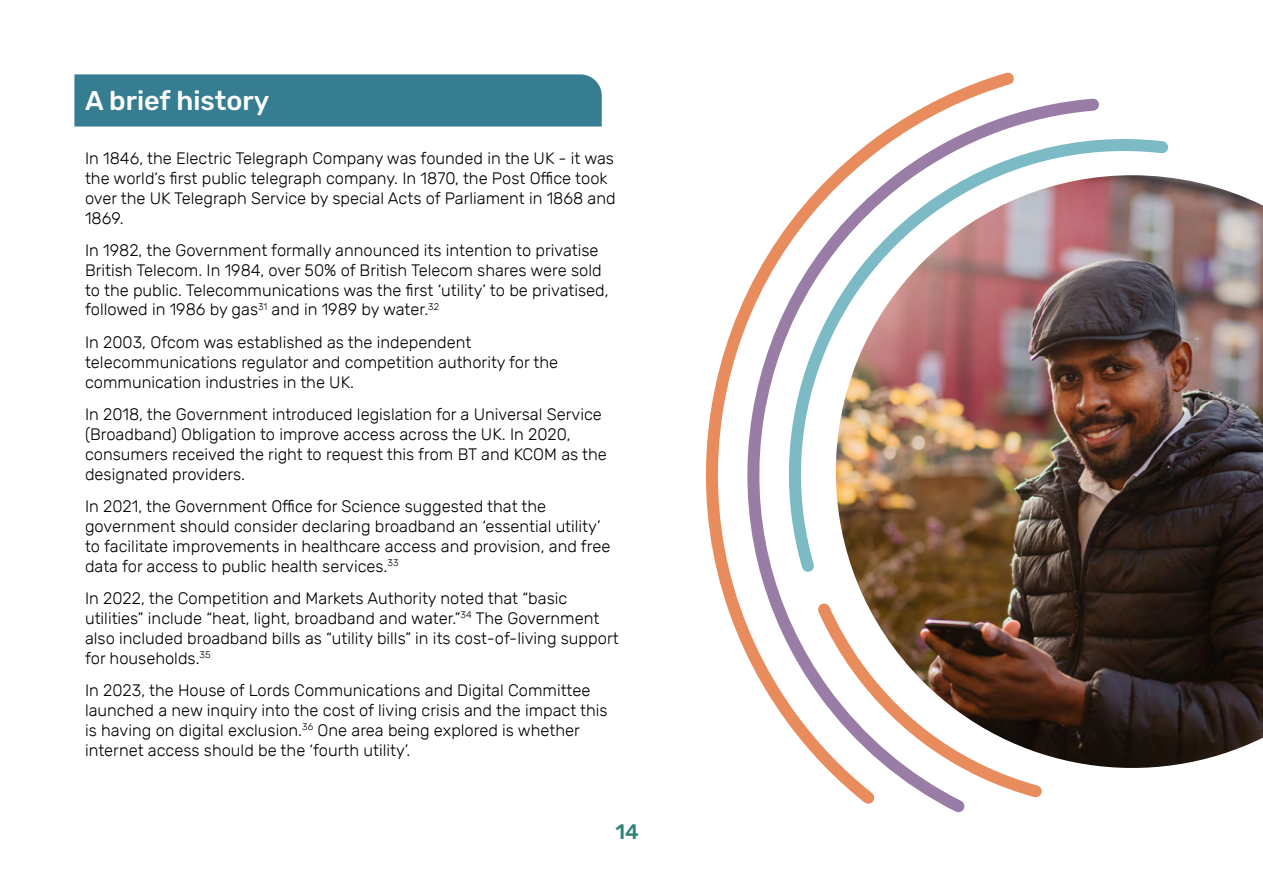
<style>
.page{position:relative;width:1263px;height:893px;background:#fff}
.page>*{position:absolute;margin:0;border:0;box-sizing:border-box;transform-origin:0 0}
.Subheader{font:500 27px "Rubik";color:#fff}
.t1{font:500 21px "Rubik";color:#2e8375}
.t2{font:300 16.5px/19.8px "Rubik";color:#000}
</style>
<div class="page">
<div style="left:74px;top:74px;width:528px;height:52px;background:#367d91"></div>
<svg style="left:1023px;top:98px;width:83px;height:700px"></svg>
<svg style="left:705px;top:72px;width:318px;height:741px"></svg>
<img style="left:807px;top:175px;width:456px;height:604px">
<p class="Subheader" style="left:85px;top:85px;width:186px">A brief history</p>
<p class="t2" style="left:85px;top:149px;width:532px">In 1846, the Electric Telegraph Company was founded in the UK - it was the world’s first public telegraph company. In 1870, the Post Office took over the UK Telegraph Service by special Acts of Parliament in 1868 and 1869.</p>
<p class="t2" style="left:85px;top:241px;width:525px">In 1982, the Government formally announced its intention to privatise British Telecom. In 1984, over 50% of British Telecom shares were sold to the public. Telecommunications was the first ‘utility’ to be privatised, followed in 1986 by gas<sup>31</sup> and in 1989 by water.<sup>32</sup></p>
<p class="t2" style="left:85px;top:333px;width:475px">In 2003, Ofcom was established as the independent telecommunications regulator and competition authority for the communication industries in the UK.</p>
<p class="t2" style="left:85px;top:405px;width:523px">In 2018, the Government introduced legislation for a Universal Service (Broadband) Obligation to improve access across the UK. In 2020, consumers received the right to request this from BT and KCOM as the designated providers.</p>
<p class="t2" style="left:85px;top:497px;width:527px">In 2021, the Government Office for Science suggested that the government should consider declaring broadband an ‘essential utility’ to facilitate improvements in healthcare access and provision, and free data for access to public health services.<sup>33</sup></p>
<p class="t2" style="left:85px;top:589px;width:535px">In 2022, the Competition and Markets Authority noted that “basic utilities” include “heat, light, broadband and water.”<sup>34</sup> The Government also included broadband bills as “utility bills” in its cost-of-living support for households.<sup>35</sup></p>
<p class="t2" style="left:85px;top:681px;width:524px">In 2023, the House of Lords Communications and Digital Committee launched a new inquiry into the cost of living crisis and the impact this is having on digital exclusion.<sup>36</sup> One area being explored is whether internet access should be the ‘fourth utility’.</p>
<p class="t1" style="left:615px;top:820px;width:25px">14</p>
</div>
